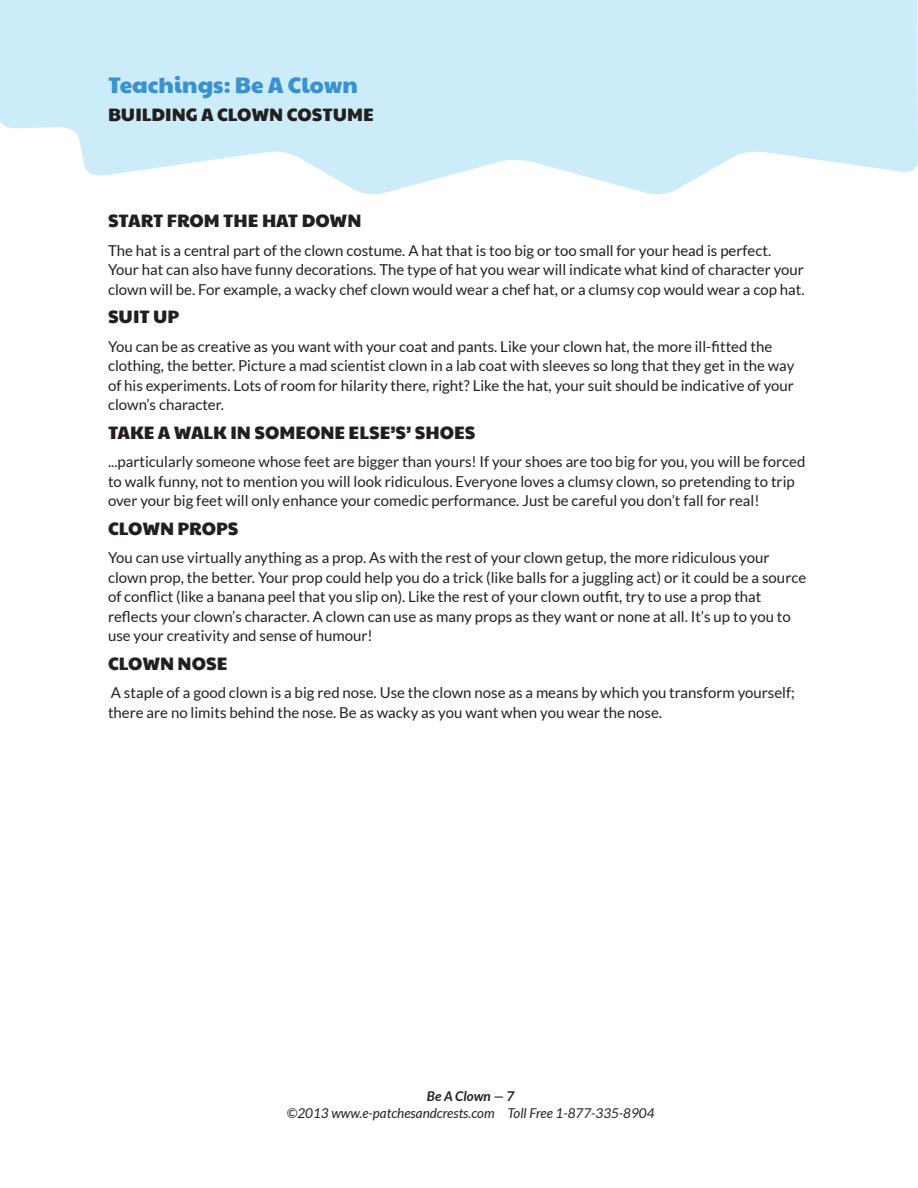
<style>
.page{position:relative;width:918px;height:1188px;background:#fff}
.page>*{position:absolute;margin:0;border:0;box-sizing:border-box;transform-origin:0 0}
.t1{font:22.5px "Paytone One";color:#3a91cf}
.t2{font:18px "Paytone One";color:#241f1f}
.t3{font:15px/19.5px "Lato";color:#241f1f}
.t4{font:italic 13.5px "Lato";color:#241f1f}
.t5{font:italic 700 13.5px "Lato";color:#241f1f}
</style>
<div class="page">
<svg style="left:0;top:0;width:918px;height:195px;background:#d3eefa"></svg>
<h1 class="t1" style="left:108px;top:67px;width:251px">Teachings: Be A Clown</h1>
<p class="t2" style="left:108px;top:100px;width:267px">BUILDING A CLOWN COSTUME</p>
<p class="t2" style="left:108px;top:206px;width:255px">START FROM THE HAT DOWN</p>
<p class="t3" style="left:108px;top:240px;width:698px">The hat is a central part of the clown costume. A hat that is too big or too small for your head is perfect.<br>Your hat can also have funny decorations. The type of hat you wear will indicate what kind of character your clown will be. For example, a wacky chef clown would wear a chef hat, or a clumsy cop would wear a cop hat.</p>
<p class="t2" style="left:108px;top:302px;width:73px">SUIT UP</p>
<p class="t3" style="left:108px;top:336px;width:688px">You can be as creative as you want with your coat and pants. Like your clown hat, the more ill-fitted the clothing, the better. Picture a mad scientist clown in a lab coat with sleeves so long that they get in the way of his experiments. Lots of room for hilarity there, right? Like the hat, your suit should be indicative of your clown’s character.</p>
<p class="t2" style="left:108px;top:418px;width:369px">TAKE A WALK IN SOMEONE ELSE’S’ SHOES</p>
<p class="t3" style="left:108px;top:452px;width:699px">...particularly someone whose feet are bigger than yours! If your shoes are too big for you, you will be forced to walk funny, not to mention you will look ridiculous. Everyone loves a clumsy clown, so pretending to trip over your big feet will only enhance your comedic performance. Just be careful you don’t fall for real!</p>
<p class="t2" style="left:108px;top:514px;width:132px">CLOWN PROPS</p>
<p class="t3" style="left:108px;top:548px;width:700px">You can use virtually anything as a prop. As with the rest of your clown getup, the more ridiculous your clown prop, the better. Your prop could help you do a trick (like balls for a juggling act) or it could be a source of conflict (like a banana peel that you slip on). Like the rest of your clown outfit, try to use a prop that reflects your clown’s character. A clown can use as many props as they want or none at all. It’s up to you to use your creativity and sense of humour!</p>
<p class="t2" style="left:108px;top:649px;width:121px">CLOWN NOSE</p>
<p class="t3" style="left:108px;top:683px;width:688px">A staple of a good clown is a big red nose. Use the clown nose as a means by which you transform yourself; there are no limits behind the nose. Be as wacky as you want when you wear the nose.</p>
<p class="t5" style="left:427px;top:1089px;width:89px">Be A Clown — 7</p>
<p class="t4" style="left:287px;top:1106px;width:369px">©2013 www.e-patchesandcrests.com Toll Free 1-877-335-8904</p>
</div>
